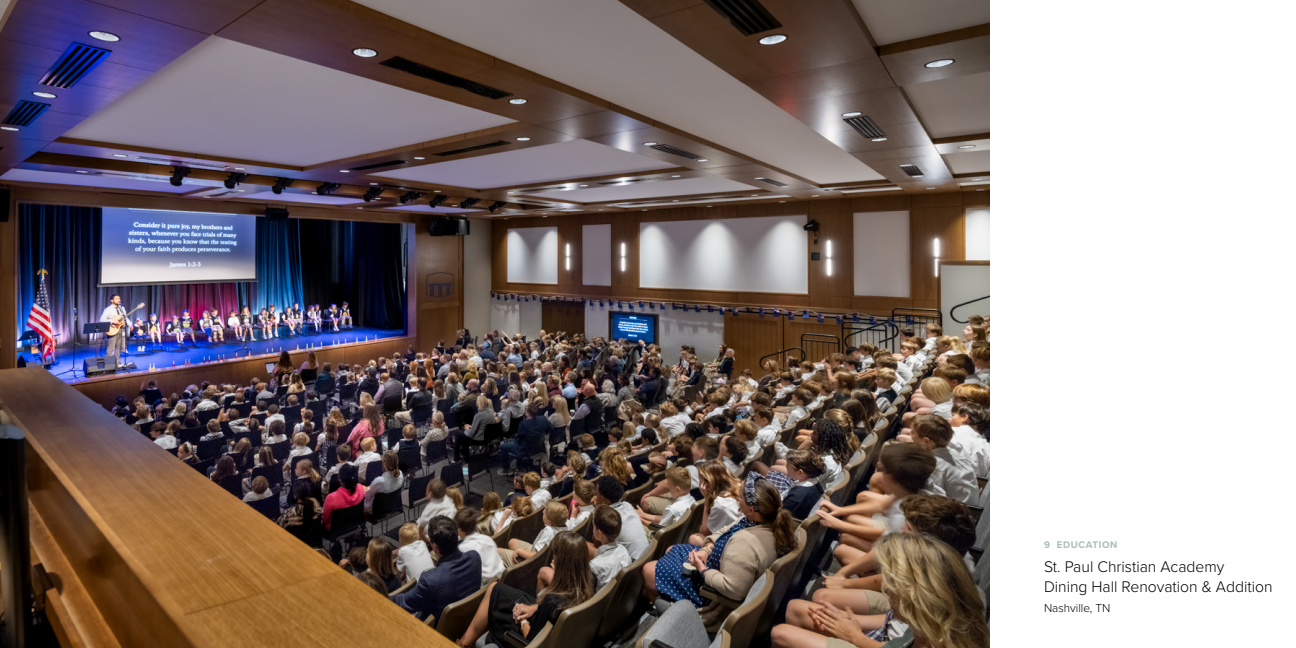
<style>
.page{position:relative;width:1296px;height:648px;background:#fff}
.page>*{position:absolute;margin:0;border:0;box-sizing:border-box;transform-origin:0 0}
.t1{font:300 16px/20px "Proxima Nova";color:#000}
.t2{font:300 12px "Proxima Nova";color:#000}
.t3{font:700 10px "Proxima Nova";letter-spacing:.06em;color:#abbeb4}
</style>
<div class="page">
<img style="left:0;top:0;width:990px;height:648px">
<p class="t3" style="left:1044px;top:537px;width:75px">9 EDUCATION</p>
<p class="t1" style="left:1044px;top:556px;width:230px">St. Paul Christian Academy<br>Dining Hall Renovation &amp; Addition</p>
<p class="t2" style="left:1044px;top:599px;width:68px">Nashville, TN</p>
</div>
